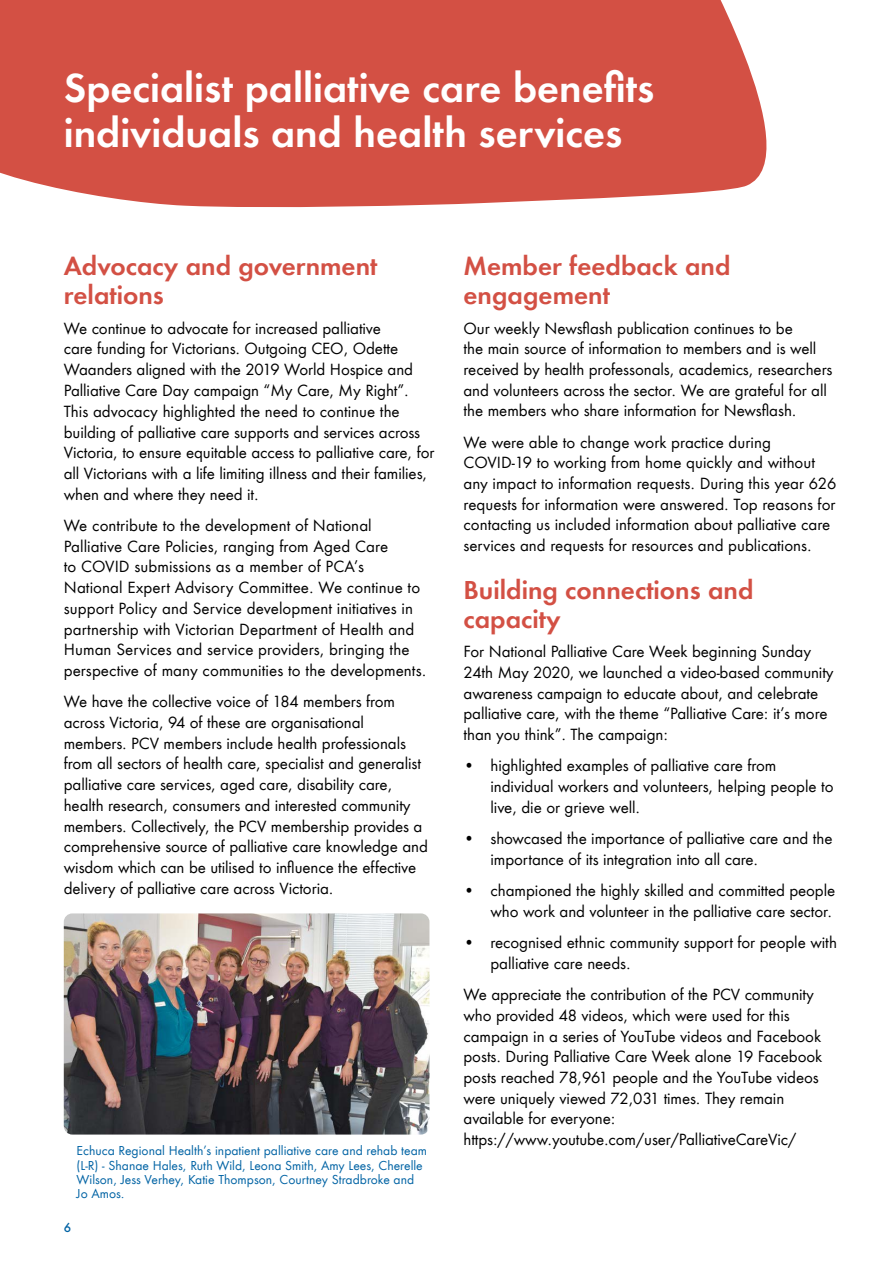
<style>
.page{position:relative;width:893px;height:1263px;background:#fff}
.page>*{position:absolute;margin:0;border:0;box-sizing:border-box;transform-origin:0 0}
.t1{font:37.5px/45px "Futura ND Demibold";color:#fff}
.t2{font:24px/28.8px "Futura ND Demibold";color:#d35044}
.t3{font:15px/20.7px "Futura ND Book";letter-spacing:-.005em;color:#000}
.t4{font:12px/14.4px "Futura ND Book";color:#0063a4}
.t5{font:500 12px "Futura";color:#0063a4}
</style>
<div class="page">
<div style="left:0;top:0;width:767px;height:208px;background:#d35044"></div>
<img style="left:64px;top:913px;width:365px;height:221px">
<h1 class="t1" style="left:64px;top:65px;width:592px">Specialist palliative care benefits individuals and health services</h1>
<h2 class="t2" style="left:64px;top:252px;width:315px">Advocacy and government relations</h2>
<p class="t3" style="left:64px;top:318px;width:372px">We continue to advocate for increased palliative<br>care funding for Victorians. Outgoing CEO, Odette Waanders aligned with the 2019 World Hospice and Palliative Care Day campaign “My Care, My Right”.<br>This advocacy highlighted the need to continue the building of palliative care supports and services across Victoria, to ensure equitable access to palliative care, for all Victorians with a life limiting illness and their families, when and where they need it.</p>
<p class="t3" style="left:64px;top:515px;width:364px">We contribute to the development of National Palliative Care Policies, ranging from Aged Care<br>to COVID submissions as a member of PCA’s National Expert Advisory Committee. We continue to support Policy and Service development initiatives in partnership with Victorian Department of Health and Human Services and service providers, bringing the perspective of many communities to the developments.</p>
<p class="t3" style="left:64px;top:691px;width:366px">We have the collective voice of 184 members from across Victoria, 94 of these are organisational members. PCV members include health professionals from all sectors of health care, specialist and generalist palliative care services, aged care, disability care, health research, consumers and interested community members. Collectively, the PCV membership provides a comprehensive source of palliative care knowledge and wisdom which can be utilised to influence the effective delivery of palliative care across Victoria.</p>
<p class="t4" style="left:77px;top:1143px;width:352px">Echuca Regional Health’s inpatient palliative care and rehab team (L-R) - Shanae Hales, Ruth Wild, Leona Smith, Amy Lees, Cherelle Wilson, Jess Verhey, Katie Thompson, Courtney Stradbroke and Jo Amos.</p>
<p class="t5" style="left:64px;top:1219px;width:9px">6</p>
<h2 class="t2" style="left:463px;top:252px;width:268px">Member feedback and engagement</h2>
<p class="t3" style="left:463px;top:318px;width:371px">Our weekly Newsflash publication continues to be<br>the main source of information to members and is well received by health professonals, academics, researchers and volunteers across the sector. We are grateful for all the members who share information for Newsflash.</p>
<p class="t3" style="left:463px;top:432px;width:374px">We were able to change work practice during COVID-19 to working from home quickly and without any impact to information requests. During this year 626 requests for information were answered. Top reasons for contacting us included information about palliative care services and requests for resources and publications.</p>
<h2 class="t2" style="left:463px;top:575px;width:292px">Building connections and capacity</h2>
<p class="t3" style="left:463px;top:641px;width:372px">For National Palliative Care Week beginning Sunday 24th May 2020, we launched a video-based community awareness campaign to educate about, and celebrate palliative care, with the theme “Palliative Care: it’s more than you think”. The campaign:</p>
<p class="t3" style="left:490px;top:755px;width:345px;text-indent:-27px">• highlighted examples of palliative care from individual workers and volunteers, helping people to live, die or grieve well.</p>
<p class="t3" style="left:490px;top:828px;width:344px;text-indent:-27px">• showcased the importance of palliative care and the importance of its integration into all care.</p>
<p class="t3" style="left:463px;top:880px;width:373px;text-align:right">• championed the highly skilled and committed people who work and volunteer in the palliative care sector.</p>
<p class="t3" style="left:490px;top:932px;width:348px;text-indent:-27px">• recognised ethnic community support for people with palliative care needs.</p>
<p class="t3" style="left:463px;top:984px;width:360px">We appreciate the contribution of the PCV community who provided 48 videos, which were used for this campaign in a series of YouTube videos and Facebook posts. During Palliative Care Week alone 19 Facebook posts reached 78,961 people and the YouTube videos were uniquely viewed 72,031 times. They remain available for everyone: https://www.youtube.com/user/PalliativeCareVic/</p>
</div>
